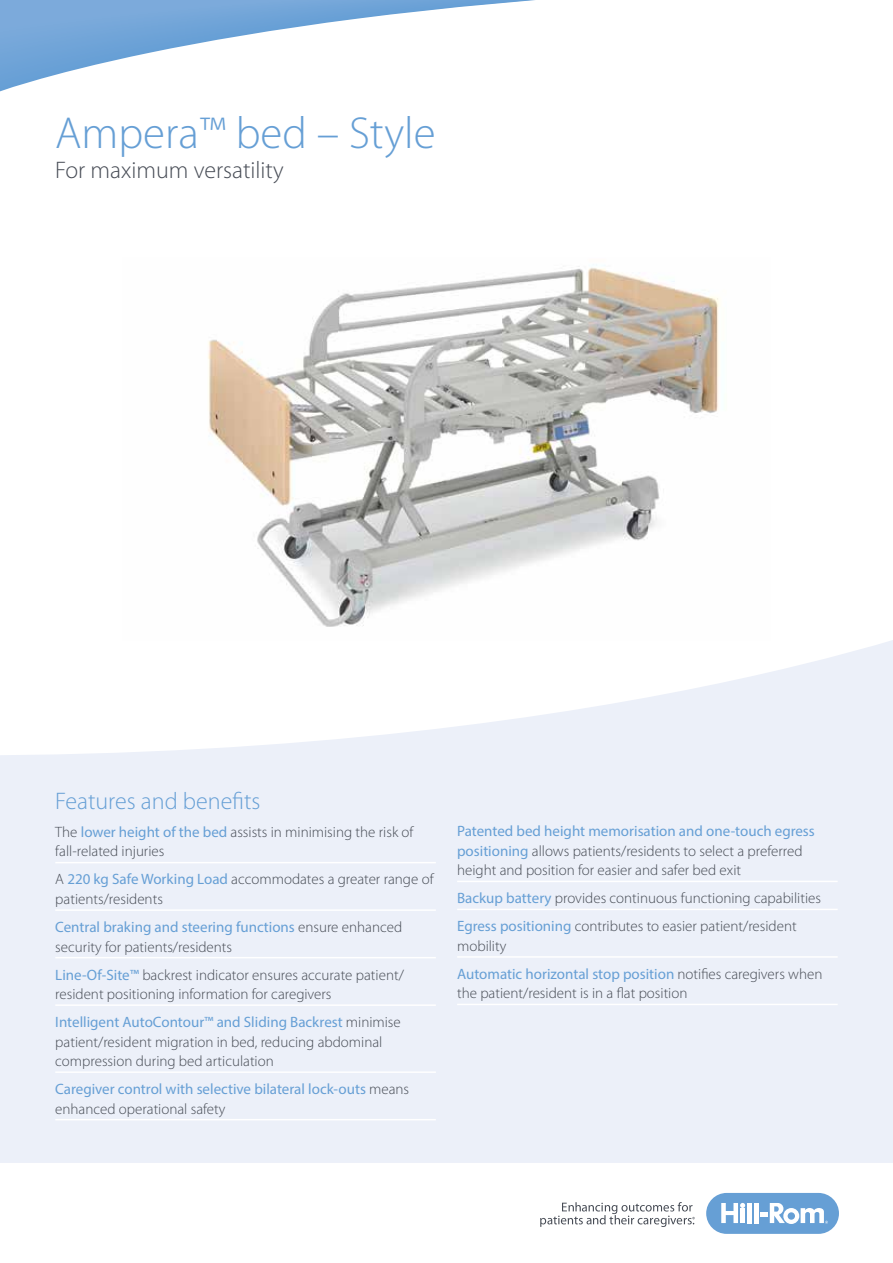
<style>
.page{position:relative;width:893px;height:1263px;background:#fff}
.page>*{position:absolute;margin:0;border:0;box-sizing:border-box;transform-origin:0 0}
.t1{font:300 45px "Myriad Pro";color:#669fd5}
.t2{font:300 24px "Myriad Pro";color:#474c55}
.t3{font:300 24px "Myriad Pro";color:#669fd5}
.t4{font:300 15px/19.5px "Myriad Pro";color:#474c55}
.t5{font:15px/19.5px "Myriad Pro";color:#669fd5}
.s1{font-weight:400;color:#669fd5}
.s2{font-weight:300;color:#474c55}
</style>
<div class="page">
<div style="left:706px;top:1193px;width:133px;height:41px;background:#669fd5;border-radius:20px"></div>
<div style="left:747px;top:1203px;width:5px;height:20px;background:#fff"></div>
<div style="left:754px;top:1203px;width:5px;height:20px;background:#fff"></div>
<svg style="left:721px;top:1203px;width:24px;height:20px"></svg>
<svg style="left:760px;top:1203px;width:68px;height:21px"></svg>
<svg style="left:540px;top:1202px;width:155px;height:25px"></svg>
<svg style="left:0;top:0;width:535px;height:74px"></svg>
<img style="left:208px;top:264px;width:512px;height:340px">
<svg style="left:0;top:604px;width:893px;height:559px;fill:#ecf0f9"></svg>
<hr style="left:55px;top:862px;width:381px;height:1px;background:#fff">
<hr style="left:55px;top:909px;width:381px;height:2px;background:#fff">
<hr style="left:55px;top:957px;width:381px;height:1px;background:#fff">
<hr style="left:55px;top:1004px;width:381px;height:2px;background:#fff">
<hr style="left:55px;top:1071px;width:381px;height:2px;background:#fff">
<hr style="left:55px;top:1119px;width:381px;height:1px;background:#fff">
<hr style="left:457px;top:881px;width:381px;height:1px;background:#fff">
<hr style="left:457px;top:909px;width:381px;height:1px;background:#fff">
<hr style="left:457px;top:956px;width:381px;height:2px;background:#fff">
<hr style="left:457px;top:1004px;width:381px;height:1px;background:#fff">
<h1 class="t1" style="left:55px;top:108px;width:382px">Ampera™ bed – Style</h1>
<h2 class="t2" style="left:55px;top:157px;width:230px">For maximum versatility</h2>
<h2 class="t3" style="left:55px;top:788px;width:207px">Features and benefits</h2>
<p class="t4" style="left:55px;top:822px;width:360px">The <span class="s1">lower height of the bed</span> assists in minimising the risk of fall‑related injuries</p>
<p class="t4" style="left:55px;top:870px;width:380px">A <span class="s1">220 kg Safe Working Load</span> accommodates a greater range of patients/residents</p>
<p class="t4" style="left:55px;top:917px;width:348px"><span class="s1">Central braking and steering functions</span> ensure enhanced security for patients/residents</p>
<p class="t4" style="left:55px;top:965px;width:350px"><span class="s1">Line-Of-Site™</span> backrest indicator ensures accurate patient/ resident positioning information for caregivers</p>
<p class="t4" style="left:55px;top:1012px;width:347px"><span class="s1">Intelligent AutoContour™ and Sliding Backrest</span> minimise patient/resident migration in bed, reducing abdominal compression during bed articulation</p>
<p class="t5" style="left:55px;top:1079px;width:355px">Caregiver control with selective bilateral lock-outs <span class="s2">means enhanced operational safety</span></p>
<p class="t4" style="left:457px;top:822px;width:359px"><span class="s1">Patented bed height memorisation and one‑touch egress positioning</span> allows patients/residents to select a preferred height and position for easier and safer bed exit</p>
<p class="t4" style="left:457px;top:884px;width:365px;line-height:28px"><span class="s1">Backup battery</span> provides continuous functioning capabilities<br><span class="s1">Egress positioning</span> contributes to easier patient/resident</p>
<p class="t5" style="left:457px;top:931px;width:367px;line-height:28px"><span class="s2">mobility<br></span>Automatic horizontal stop position <span class="s2">notifies caregivers when</span></p>
<p class="t4" style="left:457px;top:984px;width:232px">the patient/resident is in a flat position</p>
</div>
